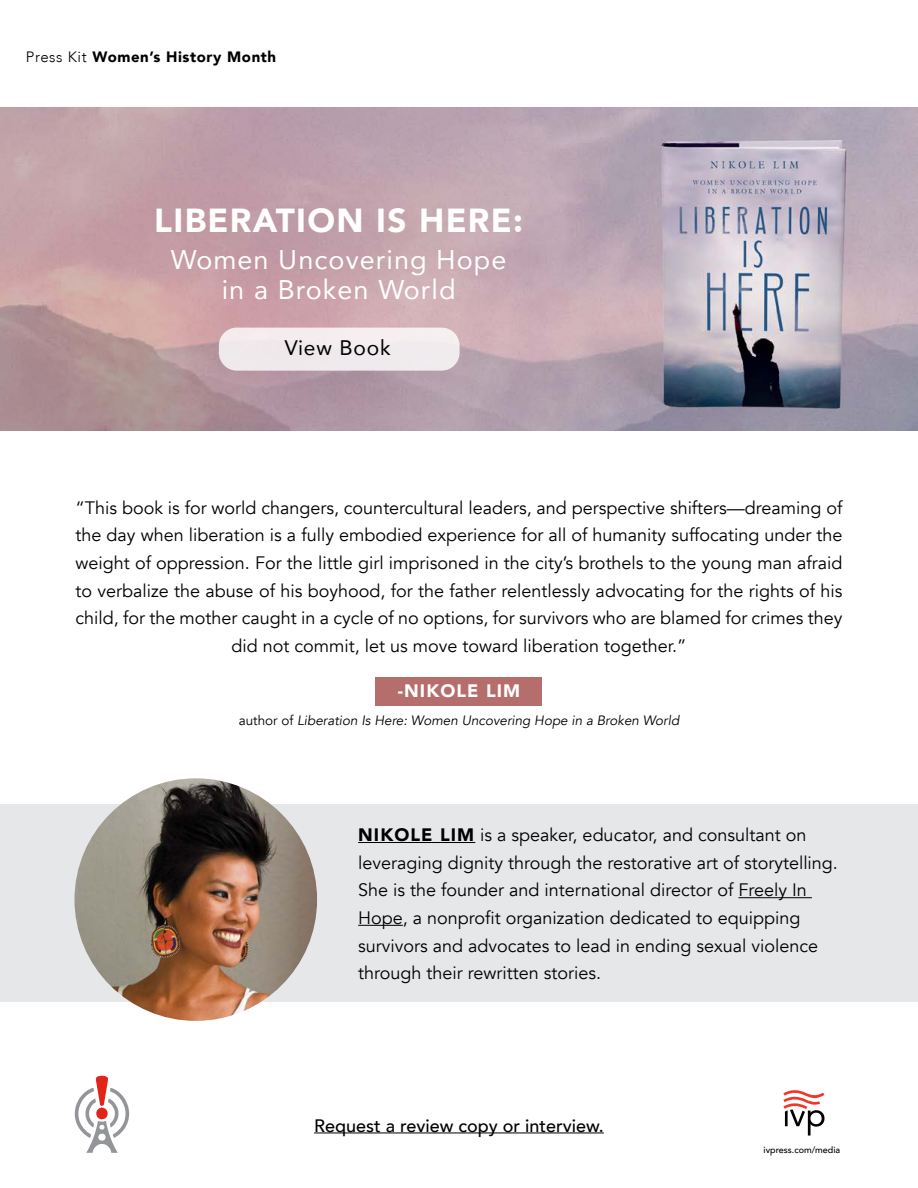
<style>
.page{position:relative;width:918px;height:1188px;background:#fff}
.page>*{position:absolute;margin:0;border:0;box-sizing:border-box;transform-origin:0 0}
.t1{font:900 33.3px "Avenir";letter-spacing:.04em;color:#fff}
.t2{font:27px/30px "Avenir";letter-spacing:.04em;color:#fff;text-align:center}
.t3{font:21px "Avenir";letter-spacing:.04em;color:#000101}
.t4{font:18px/27.6px "Avenir";color:#000;text-align:center}
.t5{font:500 18px "Avenir";color:#000101}
.t6{font:900 18px "Avenir";letter-spacing:.06em;color:#fff}
.t7{font:900 15px "Avenir";letter-spacing:.04em;color:#000}
.t8{font:italic 13.5px "Avenir";color:#000}
.t9{font:500 9px "Avenir";color:#000101}
.s1{font-weight:300}
.s2{font-style:normal}
.s3{font-weight:900}
</style>
<div class="page">
<svg style="left:783px;top:1090px;width:42px;height:46px"></svg>
<img style="left:0;top:107px;width:917px;height:323px">
<div style="left:0;top:805px;width:918px;height:197px;background:#e6e7e8"></div>
<div style="left:376px;top:677px;width:166px;height:29px;background:#b56e6c"></div>
<div style="left:219px;top:328px;width:241px;height:43px;background:#f0ebed;border-radius:18px"></div>
<hr style="left:358px;top:842px;width:117px;height:1px;background:#000">
<hr style="left:738px;top:897px;width:74px;height:1px;background:#000">
<hr style="left:358px;top:925px;width:45px;height:1px;background:#000">
<hr style="left:314px;top:1132px;width:290px;height:1px;background:#000101">
<svg style="left:75px;top:1076px;width:54px;height:77px"></svg>
<img style="left:75px;top:778px;width:242px;height:243px;border-radius:121px">
<p class="t7" style="left:26px;top:44px;width:252px"><span class="s1">Press Kit</span> Women’s History Month</p>
<h1 class="t1" style="left:154px;top:191px;width:370px">LIBERATION IS HERE:</h1>
<h2 class="t2" style="left:171px;top:244px;width:337px">Women Uncovering Hope in a Broken World</h2>
<p class="t3" style="left:285px;top:331px;width:107px">View Book</p>
<p class="t4" style="left:76px;top:494px;width:769px">“This book is for world changers, countercultural leaders, and perspective shifters—dreaming of the day when liberation is a fully embodied experience for all of humanity suffocating under the weight of oppression. For the little girl imprisoned in the city’s brothels to the young man afraid to verbalize the abuse of his boyhood, for the father relentlessly advocating for the rights of his child, for the mother caught in a cycle of no options, for survivors who are blamed for crimes they did not commit, let us move toward liberation together.”</p>
<p class="t6" style="left:398px;top:676px;width:124px">-NIKOLE LIM</p>
<p class="t8" style="left:239px;top:712px;width:442px"><span class="s2">author of</span> Liberation Is Here: Women Uncovering Hope in a Broken World</p>
<p class="t4" style="left:358px;top:822px;width:481px;text-align:left"><span class="s3">NIKOLE LIM</span> is a speaker, educator, and consultant on leveraging dignity through the restorative art of storytelling.<br>She is the founder and international director of Freely In Hope, a nonprofit organization dedicated to equipping survivors and advocates to lead in ending sexual violence through their rewritten stories.</p>
<p class="t5" style="left:314px;top:1110px;width:291px">Request a review copy or interview.</p>
<p class="t9" style="left:764px;top:1142px;width:78px">ivpress.com/media</p>
</div>
